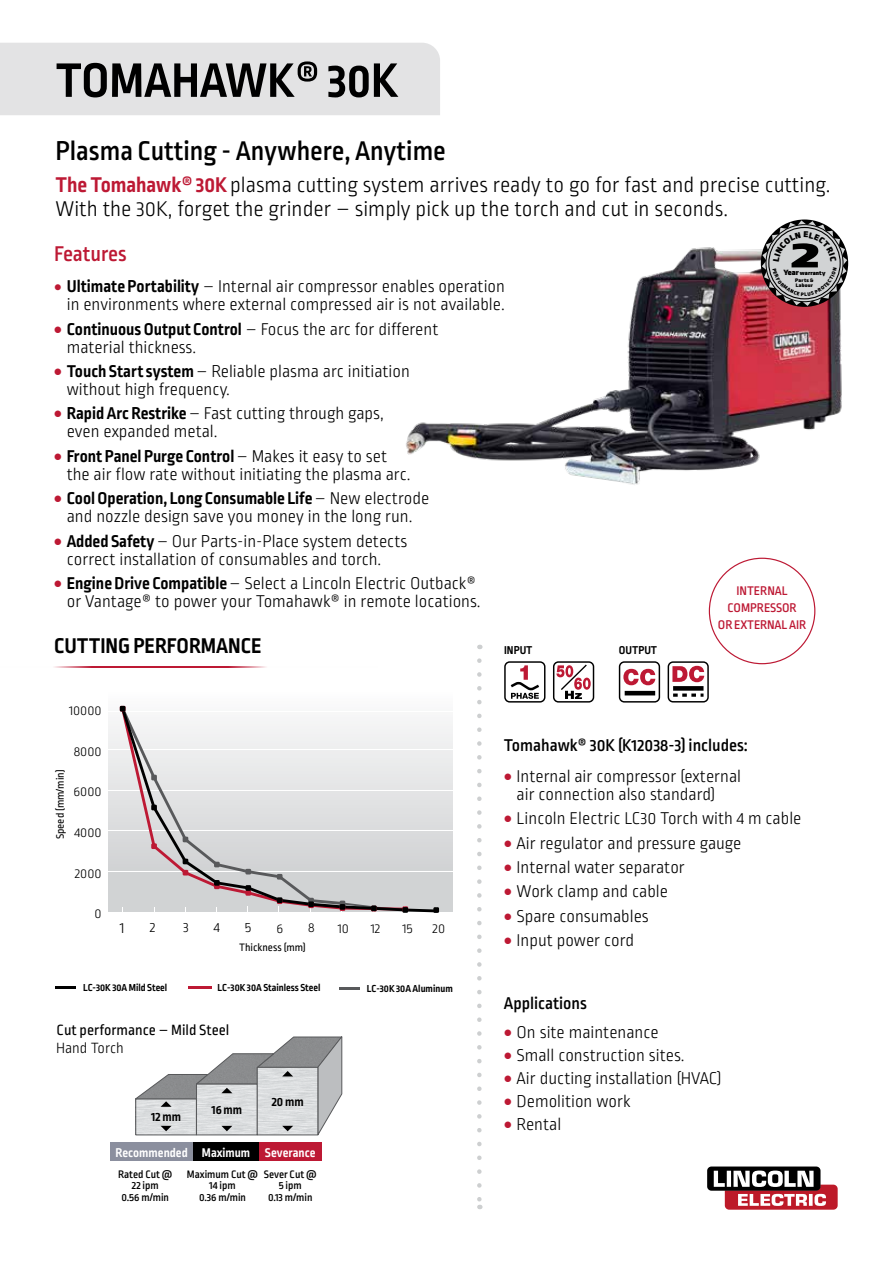
<style>
.page{position:relative;width:893px;height:1263px;background:#fff}
.page>*{position:absolute;margin:0;border:0;box-sizing:border-box;transform-origin:0 0}
.t1{font:700 51px "Ropa Sans Pro";color:#000}
.t2{font:900 39.3px "Ropa Sans Pro";color:#000;scale:1.8 1}
.t3{font:500 28.5px "Ropa Sans Pro";color:#000}
.t4{font:300 22.5px/24px "Ropa Sans Pro";color:#000}
.t5{font:700 22.5px "Ropa Sans Pro";color:#000}
.t6{font:500 22.5px "Ropa Sans Pro";color:#bd1934}
.t7{font:300 18px/18px "Ropa Sans Pro";color:#000}
.t8{font:500 18px "Ropa Sans Pro";color:#000}
.t9{font:300 16.2px "Ropa Sans Pro";color:#000}
.t10{font:15.6px "Ropa Sans Pro";color:#000}
.t11{font:300 15.6px "Ropa Sans Pro";color:#000}
.t12{font:300 14.7px "Ropa Sans Pro";color:#000}
.t13{font:300 14.25px "Ropa Sans Pro";color:#000}
.t14{font:700 13.35px "Ropa Sans Pro";color:#fff}
.t15{font:700 13.35px "Ropa Sans Pro";color:#000}
.t16{font:500 13.2px/16.8px "Ropa Sans Pro";letter-spacing:-.005em;color:#bd1934;text-align:center}
.t17{font:700 12px "Ropa Sans Pro";color:#000}
.t18{font:500 11.4px/11.4px "Ropa Sans Pro";color:#000;text-align:center}
.t19{font:11.4px "Ropa Sans Pro";color:#000}
.t20{font:700 10.65px "Ropa Sans Pro";color:#000}
.t21{font:900 8.1px "Ropa Sans Pro";color:#000;scale:1.2 1}
.t22{font:900 6.3px "Ropa Sans Pro";letter-spacing:.005em;color:#000;scale:1.2 1}
.t23{font:900 5.4px/4.9px "Ropa Sans Pro";letter-spacing:.035em;color:#000;scale:1.25 1}
.s1{font-weight:700;color:#bd1934}
.s2{color:#bd1934}
.s3{font-weight:700}
</style>
<div class="page">
<div style="left:0;top:43px;width:440px;height:72px;background:#e3e3e4"></div>
<svg style="left:477px;top:661px;width:5px;height:548px"></svg>
<svg style="left:707px;top:1166px;width:131px;height:43px"></svg>
<div style="left:504px;top:661px;width:41px;height:41px;border:1px solid #000;border-radius:5px"></div>
<svg style="left:510px;top:665px;width:29px;height:34px"></svg>
<div style="left:553px;top:661px;width:41px;height:41px;border:1px solid #000;border-radius:5px"></div>
<svg style="left:556px;top:663px;width:35px;height:36px"></svg>
<hr style="left:56px;top:986px;width:20px;height:2px;background:#000">
<hr style="left:189px;top:986px;width:23px;height:2px;background:#bd1934">
<hr style="left:339px;top:987px;width:21px;height:3px;background:#58595b">
<div style="left:109px;top:692px;width:344px;height:220px;background:linear-gradient(to bottom,#fafafb,#cbcdce)"></div>
<hr style="left:107px;top:871px;width:345px;height:1px;background:#fff">
<hr style="left:107px;top:830px;width:345px;height:1px;background:#fff">
<hr style="left:107px;top:789px;width:345px;height:1px;background:#fff">
<hr style="left:107px;top:749px;width:345px;height:1px;background:#fff">
<hr style="left:107px;top:711px;width:346px;height:1px;background:#fff">
<svg style="left:108px;top:692px;width:331px;height:221px"></svg>
<hr style="left:157px;top:666px;width:220px;height:1px;background:#bd1934">
<hr style="left:0;top:666px;width:162px;height:1px;background:#bd1934">
<svg style="left:135px;top:1036px;width:208px;height:100px"></svg>
<div style="left:110px;top:1143px;width:83px;height:18px;background:#8b8f9e"></div>
<div style="left:193px;top:1143px;width:66px;height:18px;background:#000"></div>
<div style="left:259px;top:1143px;width:62px;height:18px;background:#bd1934"></div>
<img style="left:406px;top:247px;width:443px;height:238px">
<div style="left:668px;top:661px;width:41px;height:41px;border:1px solid #000;border-radius:5px"></div>
<svg style="left:672px;top:666px;width:32px;height:16px"></svg>
<div style="left:673px;top:686px;width:30px;height:5px;background:#000"></div>
<svg style="left:673px;top:693px;width:30px;height:4px"></svg>
<div style="left:619px;top:661px;width:41px;height:41px;border:1px solid #000;border-radius:5px"></div>
<svg style="left:623px;top:669px;width:32px;height:16px"></svg>
<hr style="left:625px;top:691px;width:30px;height:4px;background:#000">
<svg style="left:762px;top:220px;width:85px;height:86px;background:#aea8aa"></svg>
<h1 class="t1" style="left:56px;top:51px;width:344px">TOMAHAWK® 30K</h1>
<h3 class="t3" style="left:56px;top:135px;width:392px">Plasma Cutting - Anywhere, Anytime</h3>
<p class="t4" style="left:56px;top:174px;width:776px"><span class="s1">The Tomahawk® 30K</span> plasma cutting system arrives ready to go for fast and precise cutting.<br>With the 30K, forget the grinder – simply pick up the torch and cut in seconds.</p>
<h2 class="t2" style="left:792px;top:231px;width:17px">2</h2>
<p class="t22" style="left:800px;top:269px;width:23px">warranty</p>
<p class="t23" style="left:795px;top:278px;width:16px">Parts &amp;<br>Labour</p>
<p class="t6" style="left:54px;top:242px;width:74px">Features</p>
<p class="t7" style="left:54px;top:279px;width:452px;text-align:right"><span class="s2">•</span> <span class="s3">Ultimate Portability</span> – Internal air compressor enables operation in environments where external compressed air is not available.</p>
<p class="t7" style="left:67px;top:321px;width:373px;text-indent:-13px"><span class="s2">•</span> <span class="s3">Continuous Output Control</span> – Focus the arc for different material thickness.</p>
<p class="t7" style="left:67px;top:363px;width:345px;text-indent:-13px"><span class="s2">•</span> <span class="s3">Touch Start system</span> – Reliable plasma arc initiation without high frequency.</p>
<p class="t7" style="left:67px;top:406px;width:319px;text-indent:-13px"><span class="s2">•</span> <span class="s3">Rapid Arc Restrike</span> – Fast cutting through gaps, even expanded metal.</p>
<p class="t7" style="left:67px;top:448px;width:345px;text-indent:-13px"><span class="s2">•</span> <span class="s3">Front Panel Purge Control</span> – Makes it easy to set the air flow rate without initiating the plasma arc.</p>
<p class="t7" style="left:54px;top:490px;width:377px;text-align:center"><span class="s2">•</span> <span class="s3">Cool Operation, Long Consumable Life</span> – New electrode and nozzle design save you money in the long run.</p>
<p class="t7" style="left:67px;top:533px;width:342px;text-indent:-13px"><span class="s2">•</span> <span class="s3">Added Safety</span> – Our Parts-in-Place system detects correct installation of consumables and torch.</p>
<p class="t7" style="left:54px;top:575px;width:428px;text-align:right"><span class="s2">•</span> <span class="s3">Engine Drive Compatible</span> – Select a Lincoln Electric Outback® or Vantage® to power your Tomahawk® in remote locations.</p>
<p class="t16" style="left:718px;top:583px;width:90px">INTERNAL<br>COMPRESSOR<br>OR EXTERNAL AIR</p>
<p class="t17" style="left:504px;top:643px;width:30px">INPUT</p>
<p class="t17" style="left:619px;top:643px;width:40px">OUTPUT</p>
<p class="t21" style="left:783px;top:267px;width:14px">Year</p>
<p class="t5" style="left:54px;top:633px;width:209px">CUTTING PERFORMANCE</p>
<p class="t13" style="left:69px;top:703px;width:34px">10000</p>
<p class="t19" style="left:54px;top:839px;width:71px;rotate:-90deg">Speed (mm/min)</p>
<p class="t13" style="left:74px;top:743px;width:29px">8000</p>
<p class="t13" style="left:73px;top:784px;width:30px">6000</p>
<p class="t13" style="left:74px;top:825px;width:29px">4000</p>
<p class="t13" style="left:75px;top:866px;width:28px">2000</p>
<p class="t13" style="left:94px;top:906px;width:9px">0</p>
<p class="t9" style="left:120px;top:919px;width:6px">1</p>
<p class="t13" style="left:276px;top:921px;width:8px">6</p>
<p class="t13" style="left:308px;top:919px;width:8px">8</p>
<p class="t13" style="left:338px;top:921px;width:13px">10</p>
<p class="t13" style="left:371px;top:921px;width:11px">12</p>
<p class="t13" style="left:402px;top:921px;width:12px">15</p>
<p class="t13" style="left:433px;top:921px;width:14px">20</p>
<p class="t12" style="left:150px;top:920px;width:7px">2</p>
<p class="t12" style="left:183px;top:920px;width:7px">3</p>
<p class="t12" style="left:214px;top:920px;width:8px">4</p>
<p class="t12" style="left:245px;top:920px;width:8px">5</p>
<p class="t19" style="left:239px;top:941px;width:68px">Thickness (mm)</p>
<p class="t20" style="left:83px;top:981px;width:86px">LC-30K 30A Mild Steel</p>
<p class="t20" style="left:218px;top:981px;width:104px">LC-30K 30A Stainless Steel</p>
<p class="t20" style="left:367px;top:983px;width:87px">LC-30K 30A Aluminum</p>
<p class="t10" style="left:57px;top:1022px;width:174px">Cut performance – Mild Steel</p>
<p class="t11" style="left:56px;top:1040px;width:69px">Hand Torch</p>
<p class="t15" style="left:151px;top:1109px;width:32px">12 mm</p>
<p class="t15" style="left:212px;top:1102px;width:32px">16 mm</p>
<p class="t15" style="left:272px;top:1094px;width:33px">20 mm</p>
<p class="t14" style="left:116px;top:1145px;width:201px">Recommended Maximum Severance</p>
<p class="t18" style="left:118px;top:1169px;width:56px">Rated Cut @<br>22 ipm<br>0.56 m/min</p>
<p class="t18" style="left:187px;top:1169px;width:73px">Maximum Cut @<br>14 ipm<br>0.36 m/min</p>
<p class="t18" style="left:264px;top:1169px;width:54px">Sever Cut @<br>5 ipm<br>0.13 m/min</p>
<p class="t8" style="left:504px;top:735px;width:245px">Tomahawk® 30K (K12038-3) includes:</p>
<p class="t7" style="left:517px;top:768px;width:226px;text-indent:-13px"><span class="s2">•</span> Internal air compressor (external air connection also standard)</p>
<p class="t7" style="left:504px;top:811px;width:299px"><span class="s2">•</span> Lincoln Electric LC30 Torch with 4 m cable</p>
<p class="t7" style="left:504px;top:835px;width:239px"><span class="s2">•</span> Air regulator and pressure gauge</p>
<p class="t7" style="left:504px;top:859px;width:183px"><span class="s2">•</span> Internal water separator</p>
<p class="t7" style="left:504px;top:884px;width:166px"><span class="s2">•</span> Work clamp and cable</p>
<p class="t7" style="left:504px;top:908px;width:146px"><span class="s2">•</span> Spare consumables</p>
<p class="t7" style="left:504px;top:932px;width:132px"><span class="s2">•</span> Input power cord</p>
<p class="t8" style="left:504px;top:993px;width:85px">Applications</p>
<p class="t7" style="left:504px;top:1024px;width:156px"><span class="s2">•</span> On site maintenance</p>
<p class="t7" style="left:504px;top:1047px;width:182px"><span class="s2">•</span> Small construction sites.</p>
<p class="t7" style="left:504px;top:1070px;width:219px"><span class="s2">•</span> Air ducting installation (HVAC)</p>
<p class="t7" style="left:504px;top:1093px;width:128px"><span class="s2">•</span> Demolition work</p>
<p class="t7" style="left:504px;top:1116px;width:59px"><span class="s2">•</span> Rental</p>
</div>
